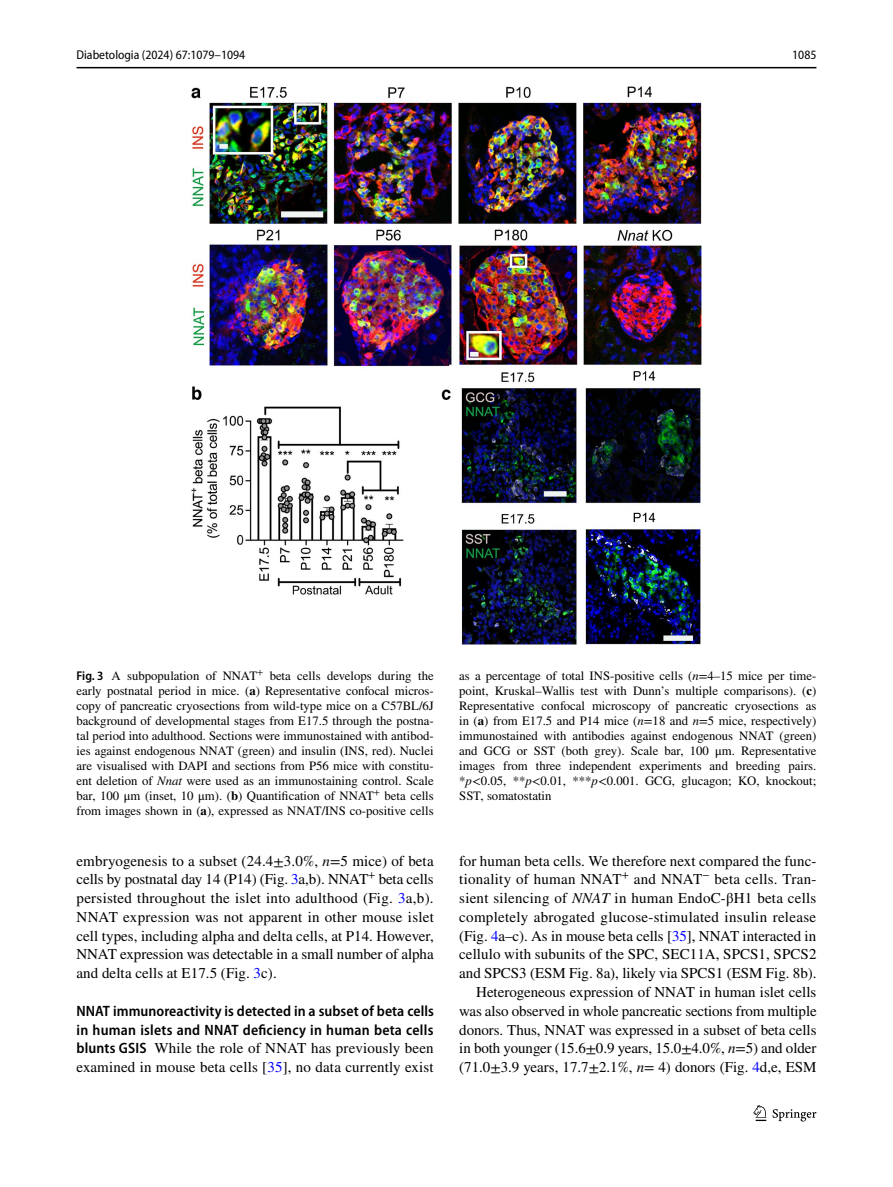
<style>
.page{position:relative;width:893px;height:1187px;background:#fff}
.page>*{position:absolute;margin:0;border:0;box-sizing:border-box;transform-origin:0 0}
.t1{font:15px/18.8px "STIX";color:#000;text-align:justify}
.t2{font:600 semi-condensed 15px/18.8px "Myriad Pro";letter-spacing:.005em;color:#000}
.t3{font:12.75px/15px "STIX";color:#000;text-align:justify}
.t4{font:12.75px "Myriad Pro Semi Cn 2";color:#000}
.s1{font-family:"Myriad Pro";font-weight:600;font-stretch:semi-condensed}
.s2{font-weight:700}
.s3{font-style:italic}
.s4{color:#00f}
</style>
<div class="page">
<hr style="left:77px;top:67px;width:739px;height:1px;background:#000">
<svg style="left:753px;top:1105px;width:13px;height:15px"></svg>
<svg style="left:773px;top:1109px;width:43px;height:12px"></svg>
<img style="left:191px;top:87px;width:511px;height:557px">
<p class="t4" style="left:77px;top:48px;width:170px">Diabetologia (2024) 67:1079–1094</p>
<p class="t4" style="left:792px;top:48px;width:26px">1085</p>
<p class="t3" style="left:77px;top:668px;width:359px"><span class="s1">Fig. 3</span> A subpopulation of NNAT<sup>+</sup> beta cells develops during the early postnatal period in mice. (<span class="s2">a</span>) Representative confocal micros&shy;copy of pancreatic cryosections from wild-type mice on a C57BL/6J background of developmental stages from E17.5 through the postna&shy;tal period into adulthood. Sections were immunostained with antibod&shy;ies against endogenous NNAT (green) and insulin (INS, red). Nuclei are visualised with DAPI and sections from P56 mice with constitu&shy;ent deletion of <span class="s3">Nnat</span> were used as an immunostaining control. Scale bar, 100 μm (inset, 10 μm). (<span class="s2">b</span>) Quantification of NNAT<sup>+</sup> beta cells from images shown in (<span class="s2">a</span>), expressed as NNAT/INS co-positive cells</p>
<p class="t3" style="left:459px;top:668px;width:359px">as a percentage of total INS-positive cells (<span class="s3">n</span>=4–15 mice per time&shy;point, Kruskal–Wallis test with Dunn’s multiple comparisons). (<span class="s2">c</span>)<br>Representative confocal microscopy of pancreatic cryosections as in (<span class="s2">a</span>) from E17.5 and P14 mice (<span class="s3">n</span>=18 and <span class="s3">n</span>=5 mice, respectively) immunostained with antibodies against endogenous NNAT (green) and GCG or SST (both grey). Scale bar, 100 μm. Representative images from three independent experiments and breeding pairs. *<span class="s3">p</span>&lt;0.05, **<span class="s3">p</span>&lt;0.01, ***<span class="s3">p</span>&lt;0.001. GCG, glucagon; KO, knockout; SST, somatostatin</p>
<p class="t1" style="left:77px;top:852px;width:359px">embryogenesis to a subset (24.4±3.0%, <span class="s3">n</span>=5 mice) of beta cells by postnatal day 14 (P14) (Fig. <span class="s4">3</span>a,b). NNAT<sup>+</sup> beta cells persisted throughout the islet into adulthood (Fig. <span class="s4">3</span>a,b).<br>NNAT expression was not apparent in other mouse islet cell types, including alpha and delta cells, at P14. However, NNAT expression was detectable in a small number of alpha and delta cells at E17.5 (Fig. <span class="s4">3</span>c).</p>
<p class="t2" style="left:77px;top:1001px;width:359px">NNAT immunoreactivity is detected in a subset of beta cells in human islets and NNAT deficiency in human beta cells</p>
<p class="t1" style="left:77px;top:1039px;width:359px"><span class="s1">blunts GSIS</span> While the role of NNAT has previously been examined in mouse beta cells [<span class="s4">35</span>], no data currently exist</p>
<p class="t1" style="left:459px;top:852px;width:359px;text-align:right">for human beta cells. We therefore next compared the func&shy;tionality of human NNAT<sup>+</sup> and NNAT<sup>−</sup> beta cells. Tran&shy;sient silencing of <span class="s3">NNAT</span> in human EndoC-βH1 beta cells completely abrogated glucose-stimulated insulin release (Fig. <span class="s4">4</span>a–c). As in mouse beta cells [<span class="s4">35</span>], NNAT interacted in cellulo with subunits of the SPC, SEC11A, SPCS1, SPCS2 and SPCS3 (ESM Fig. 8a), likely via SPCS1 (ESM Fig. 8b).<br>Heterogeneous expression of NNAT in human islet cells was also observed in whole pancreatic sections from multiple donors. Thus, NNAT was expressed in a subset of beta cells in both younger (15.6±0.9 years, 15.0±4.0%, <span class="s3">n</span>=5) and older (71.0±3.9 years, 17.7±2.1%, <span class="s3">n</span>= 4) donors (Fig. <span class="s4">4</span>d,e, ESM</p>
</div>
